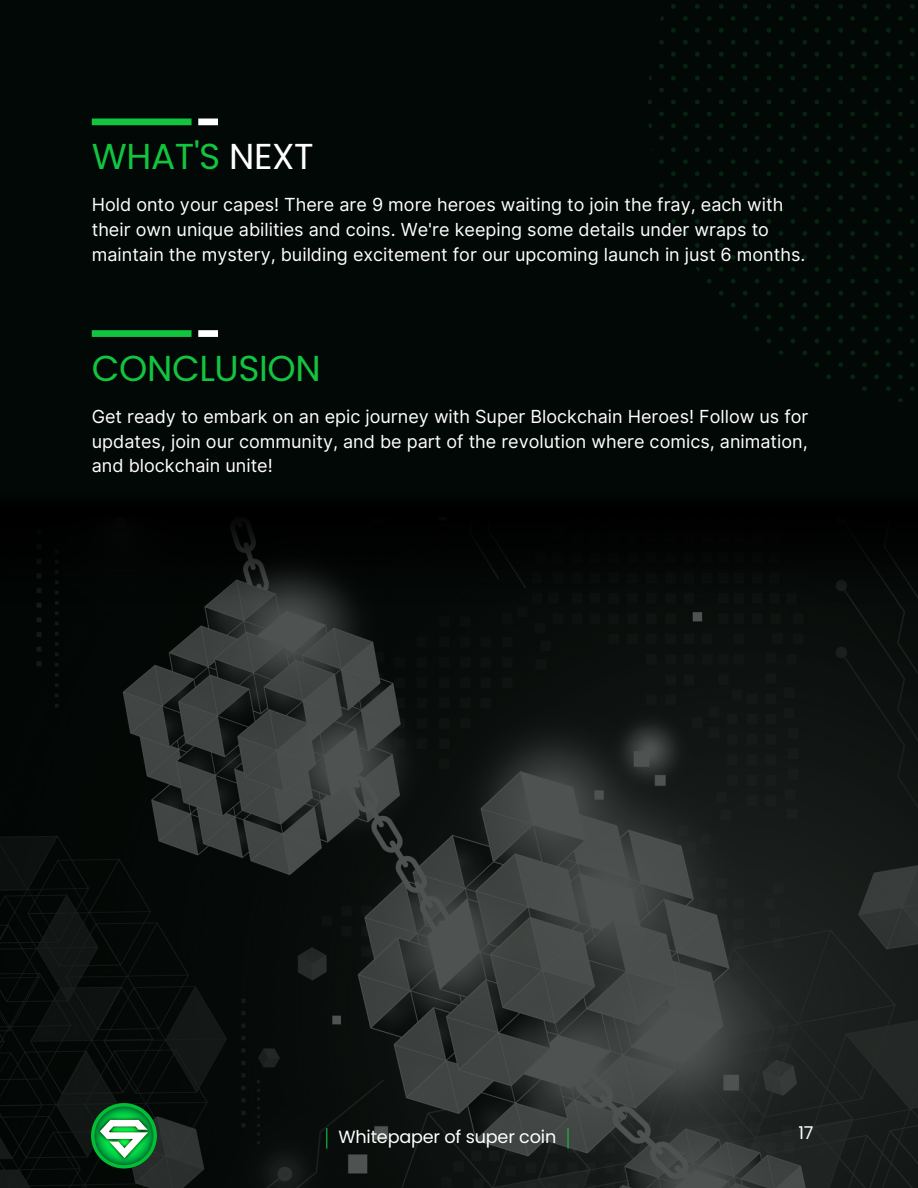
<style>
.page{position:relative;width:918px;height:1188px;background:#020805}
.page>*{position:absolute;margin:0;border:0;box-sizing:border-box;transform-origin:0 0}
.t1{font:36px "Poppins";letter-spacing:-.01em;color:#13c43f}
.t2{font:18px/24.8px "Inter";color:#fff}
.t3{font:17.7px "Poppins";letter-spacing:-.01em;color:#fff}
.s1{color:#fff}
</style>
<div class="page">
<img style="left:0;top:614px;width:918px;height:574px">
<svg style="left:862px;top:1041px;width:56px;height:147px;background:#1a1e1c"></svg>
<svg style="left:648px;top:4px;width:267px;height:398px"></svg>
<svg style="left:326px;top:1128px;width:1px;height:21px"></svg>
<hr style="left:567px;top:1128px;width:2px;height:21px;background:#13c43f">
<img style="left:92px;top:1103px;width:65px;height:66px">
<div style="left:92px;top:119px;width:100px;height:6px;background:#13c43f"></div>
<div style="left:92px;top:330px;width:100px;height:7px;background:#13c43f"></div>
<div style="left:198px;top:119px;width:20px;height:6px;background:#fff"></div>
<div style="left:198px;top:330px;width:20px;height:7px;background:#fff"></div>
<div style="left:0;top:483px;width:918px;height:131px;background:#000"></div>
<p class="t1" style="left:92px;top:131px;width:223px">WHAT'S <span class="s1">NEXT</span></p>
<p class="t2" style="left:92px;top:192px;width:715px">Hold onto your capes! There are 9 more heroes waiting to join the fray, each with their own unique abilities and coins. We're keeping some details under wraps to maintain the mystery, building excitement for our upcoming launch in just 6 months.</p>
<p class="t1" style="left:92px;top:343px;width:231px">CONCLUSION</p>
<p class="t2" style="left:92px;top:404px;width:718px;text-align:justify">Get ready to embark on an epic journey with Super Blockchain Heroes! Follow us for updates, join our community, and be part of the revolution where comics, animation, and blockchain unite!</p>
<p class="t3" style="left:338px;top:1125px;width:219px">Whitepaper of super coin</p>
<p class="t3" style="left:798px;top:1120px;width:17px">17</p>
</div>
